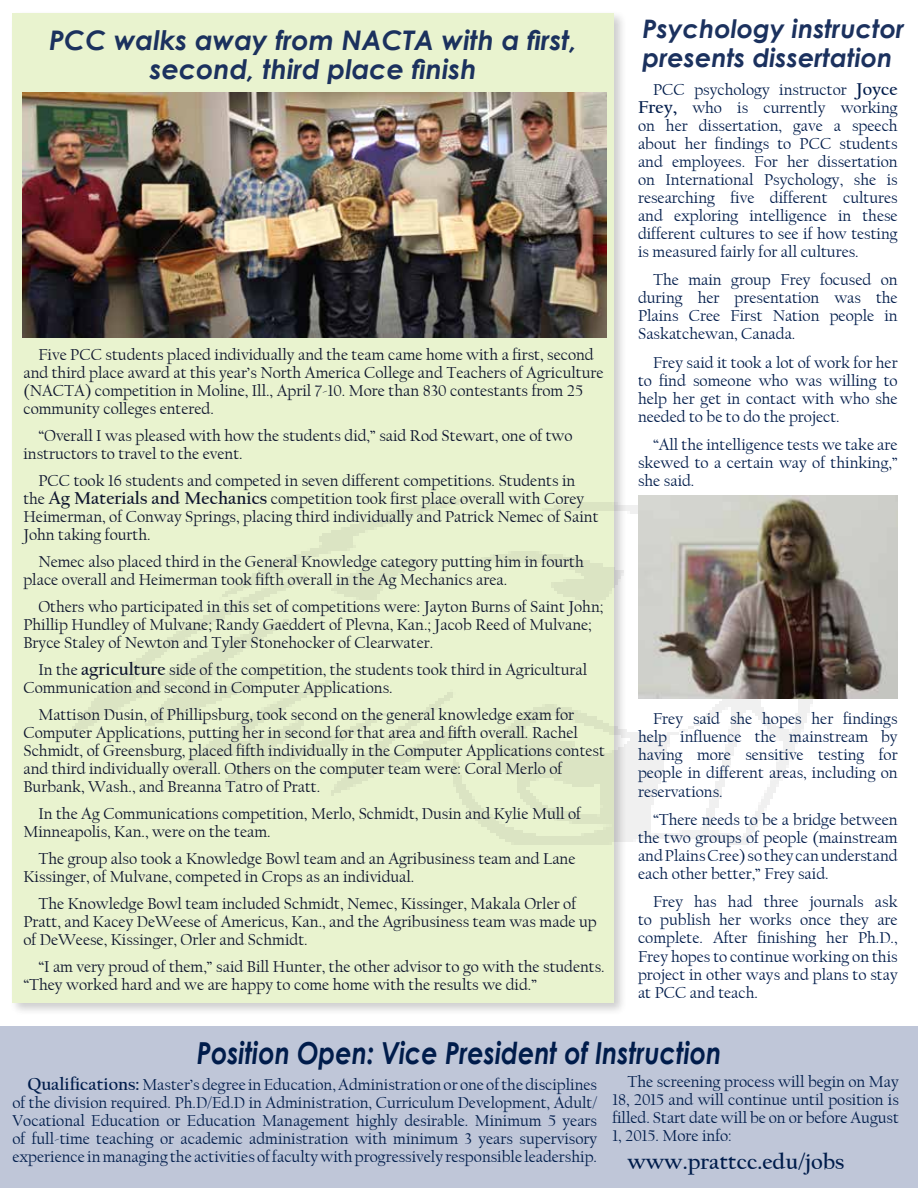
<style>
.page{position:relative;width:918px;height:1188px;background:#fff}
.page>*{position:absolute;margin:0;border:0;box-sizing:border-box;transform-origin:0 0}
.t1{font:italic 700 30.3px "Century Gothic";color:#001c4b;scale:.84 1}
.t2{font:italic 700 27px/28.5px "Century Gothic";color:#1b315e;text-align:center}
.t3{font:italic 700 25.5px/28.5px "Century Gothic";color:#1b315e}
.t4{font:700 22.5px "Californian FB";color:#001c4b}
.t5{font:16.5px/18px "Californian FB";color:#0d142d}
.t6{font:16.5px/18px "Californian FB";color:#001c4b;text-align:justify}
.s1{font-weight:700;font-size:18px}
</style>
<div class="page">
<div style="left:10px;top:10px;width:617px;height:1006px;background:#000;opacity:.82"></div>
<div style="left:12px;top:13px;width:602px;height:990px;background:#e9f3cf"></div>
<img style="left:69px;top:491px;width:744px;height:353px">
<img style="left:23px;top:93px;width:583px;height:245px">
<img style="left:638px;top:496px;width:260px;height:203px">
<div style="left:0;top:1027px;width:918px;height:161px;background:#bfc6d8"></div>
<h2 class="t2" style="left:49px;top:25px;width:530px">PCC walks away from NACTA with a first, second, third place finish</h2>
<h3 class="t3" style="left:643px;top:13px;width:263px">Psychology instructor presents dissertation</h3>
<p class="t6" style="left:638px;top:81px;width:261px;text-indent:15px">PCC psychology instructor <span class="s1">Joyce Frey,</span> who is currently working on her dissertation, gave a speech about her findings to PCC students and employees. For her dissertation on International Psychology, she is researching five different cultures and exploring intelligence in these different cultures to see if how testing is measured fairly for all cultures.</p>
<p class="t6" style="left:638px;top:271px;width:261px;text-indent:15px">The main group Frey focused on during her presentation was the Plains Cree First Nation people in Saskatchewan, Canada.</p>
<p class="t6" style="left:638px;top:354px;width:261px;text-indent:15px">Frey said it took a lot of work for her to find someone who was willing to help her get in contact with who she needed to be to do the project.</p>
<p class="t6" style="left:638px;top:436px;width:261px;text-indent:15px">“All the intelligence tests we take are skewed to a certain way of thinking,” she said.</p>
<p class="t5" style="left:23px;top:346px;width:582px;text-indent:15px">Five PCC students placed individually and the team came home with a first, second and third place award at this year’s North America College and Teachers of Agriculture (NACTA) competition in Moline, Ill., April 7-10. More than 830 contestants from 25 community colleges entered.</p>
<p class="t5" style="left:23px;top:427px;width:551px;text-indent:15px">“Overall I was pleased with how the students did,” said Rod Stewart, one of two instructors to travel to the event.</p>
<p class="t5" style="left:23px;top:472px;width:577px;text-indent:15px">PCC took 16 students and competed in seven different competitions. Students in the <span class="s1">Ag Materials and Mechanics</span> competition took first place overall with Corey Heimerman, of Conway Springs, placing third individually and Patrick Nemec of Saint John taking fourth.</p>
<p class="t5" style="left:23px;top:553px;width:562px;text-indent:15px">Nemec also placed third in the General Knowledge category putting him in fourth place overall and Heimerman took fifth overall in the Ag Mechanics area.</p>
<p class="t5" style="left:23px;top:598px;width:581px;text-indent:15px">Others who participated in this set of competitions were: Jayton Burns of Saint John;<br>Phillip Hundley of Mulvane; Randy Gaeddert of Plevna, Kan.; Jacob Reed of Mulvane;<br>Bryce Staley of Newton and Tyler Stonehocker of Clearwater.</p>
<p class="t5" style="left:23px;top:661px;width:565px;text-indent:15px">In the <span class="s1">agriculture</span> side of the competition, the students took third in Agricultural<br>Communication and second in Computer Applications.</p>
<p class="t5" style="left:23px;top:706px;width:583px;text-indent:15px">Mattison Dusin, of Phillipsburg, took second on the general knowledge exam for Computer Applications, putting her in second for that area and fifth overall. Rachel Schmidt, of Greensburg, placed fifth individually in the Computer Applications contest and third individually overall. Others on the computer team were: Coral Merlo of Burbank, Wash., and Breanna Tatro of Pratt.</p>
<p class="t5" style="left:23px;top:805px;width:559px;text-indent:15px">In the Ag Communications competition, Merlo, Schmidt, Dusin and Kylie Mull of<br>Minneapolis, Kan., were on the team.</p>
<p class="t5" style="left:23px;top:850px;width:554px;text-indent:15px">The group also took a Knowledge Bowl team and an Agribusiness team and Lane<br>Kissinger, of Mulvane, competed in Crops as an individual.</p>
<p class="t5" style="left:23px;top:895px;width:575px;text-indent:15px">The Knowledge Bowl team included Schmidt, Nemec, Kissinger, Makala Orler of<br>Pratt, and Kacey DeWeese of Americus, Kan., and the Agribusiness team was made up of DeWeese, Kissinger, Orler and Schmidt.</p>
<p class="t5" style="left:23px;top:958px;width:583px;text-indent:15px">“I am very proud of them,” said Bill Hunter, the other advisor to go with the students. “They worked hard and we are happy to come home with the results we did.”</p>
<p class="t6" style="left:638px;top:710px;width:261px;text-indent:15px">Frey said she hopes her findings help influence the mainstream by having more sensitive testing for people in different areas, including on reservations.</p>
<p class="t6" style="left:638px;top:811px;width:261px;text-indent:15px">“There needs to be a bridge between the two groups of people (mainstream and Plains Cree) so they can understand each other better,” Frey said.</p>
<p class="t6" style="left:638px;top:893px;width:261px;text-indent:15px">Frey has had three journals ask to publish her works once they are complete. After finishing her Ph.D., Frey hopes to continue working on this project in other ways and plans to stay at PCC and teach.</p>
<h1 class="t1" style="left:197px;top:1030px;width:626px">Position Open: Vice President of Instruction</h1>
<p class="t6" style="left:12px;top:1076px;width:586px;text-indent:15px"><span class="s1">Qualifications:</span> Master’s degree in Education, Administration or one of the disciplines of the division required. Ph.D/Ed.D in Administration, Curriculum Development, Adult/ Vocational Education or Education Management highly desirable. Minimum 5 years of full-time teaching or academic administration with minimum 3 years supervisory experience in managing the activities of faculty with progressively responsible leadership.</p>
<p class="t6" style="left:612px;top:1073px;width:288px;text-indent:15px">The screening process will begin on May 18, 2015 and will continue until position is filled. Start date will be on or before August 1, 2015. More info:</p>
<h3 class="t4" style="left:627px;top:1149px;width:219px">www.prattcc.edu/jobs</h3>
</div>
